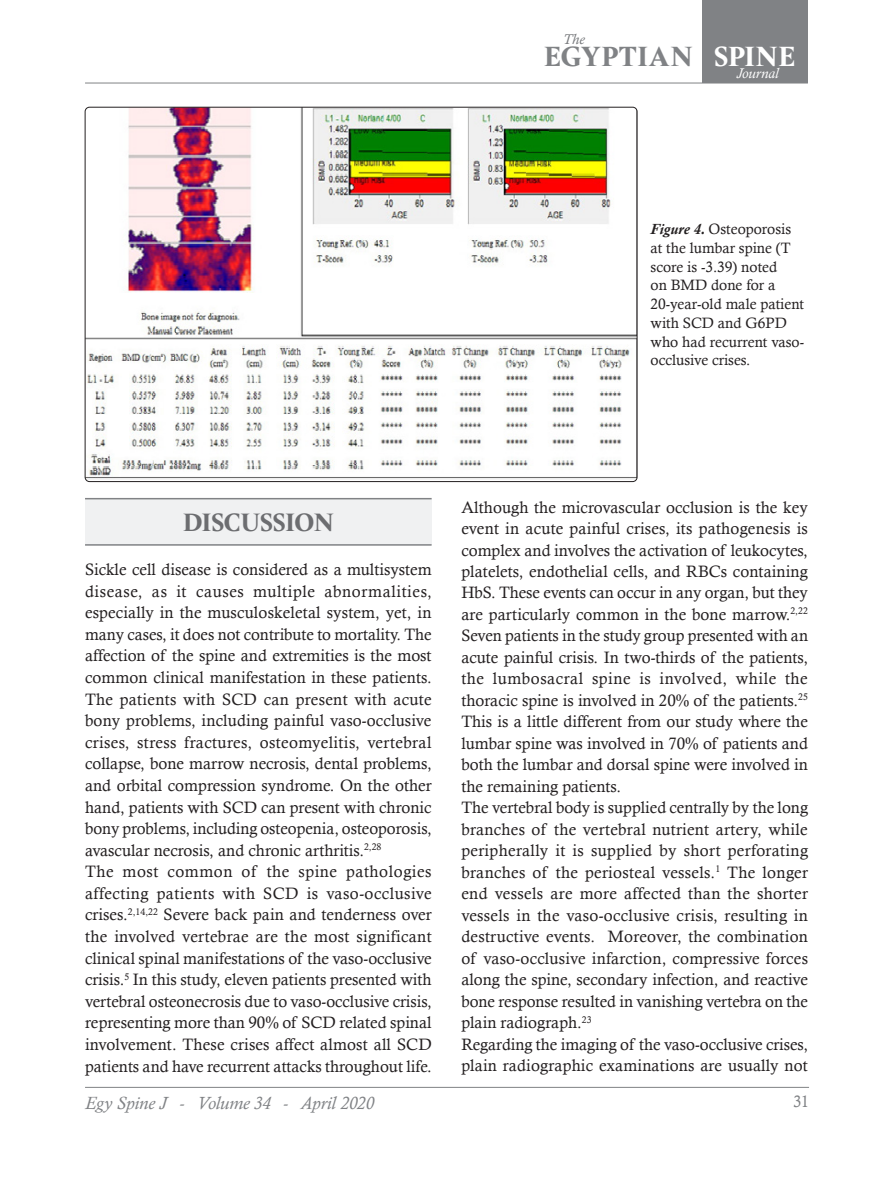
<style>
.page{position:relative;width:893px;height:1178px;background:#fff}
.page>*{position:absolute;margin:0;border:0;box-sizing:border-box;transform-origin:0 0}
.t1{font:800 29.85px "Hermann";letter-spacing:.005em;color:#808285}
.t2{font:800 27px "Hermann";letter-spacing:-.015em;color:#6c6d70}
.t3{font:italic 18px "Calisto";letter-spacing:-.005em;color:#808285}
.t4{font:16.5px/21.5px "Calisto";color:#231f20;text-align:justify}
.t5{font:16.5px "Calisto";color:#808285}
.Figures{font:15px/18.8px "Calisto";color:#231f20}
.t6{font:italic 14.4px "Calisto";color:#fff}
.t7{font:italic 14.4px "Calisto";color:#787a7d}
.s1{color:#fff}
.s2{font-weight:700;font-style:italic}
</style>
<div class="page">
<hr style="left:85px;top:1087px;width:724px;height:1px;background:#808285">
<hr style="left:85px;top:83px;width:723px;height:1px;background:#808285">
<div style="left:702px;top:0;width:106px;height:83px;background:#808285"></div>
<img style="left:85px;top:107px;width:552px;height:374px">
<div style="left:85px;top:499px;width:347px;height:46px;background:#f0f1f2"></div>
<hr style="left:85px;top:544px;width:347px;height:2px;background:#808285">
<hr style="left:85px;top:498px;width:347px;height:1px;background:#808285">
<p class="t7" style="left:563px;top:31px;width:23px">The</p>
<h1 class="t1" style="left:544px;top:34px;width:253px">EGYPTIAN <span class="s1">SPINE</span></h1>
<p class="t6" style="left:737px;top:64px;width:44px">Journal</p>
<p class="Figures" style="left:651px;top:219px;width:155px"><span class="s2">Figure 4.</span> Osteoporosis at the lumbar spine (T score is -3.39) noted<br>on BMD done for a<br>20-year-old male patient with SCD and G6PD who had recurrent vaso&shy;occlusive crises.</p>
<p class="t2" style="left:183px;top:501px;width:153px">DISCUSSION</p>
<p class="t4" style="left:85px;top:558px;width:348px">Sickle cell disease is considered as a multisystem disease, as it causes multiple abnormalities, especially in the musculoskeletal system, yet, in many cases, it does not contribute to mortality. The affection of the spine and extremities is the most common clinical manifestation in these patients.<br>The patients with SCD can present with acute bony problems, including painful vaso-occlusive crises, stress fractures, osteomyelitis, vertebral collapse, bone marrow necrosis, dental problems, and orbital compression syndrome. On the other hand, patients with SCD can present with chronic bony problems, including osteopenia, osteoporosis, avascular necrosis, and chronic arthritis.<sup>2,28</sup></p>
<p class="t4" style="left:85px;top:861px;width:348px">The most common of the spine pathologies affecting patients with SCD is vaso-occlusive crises.<sup>2,14,22</sup> Severe back pain and tenderness over the involved vertebrae are the most significant clinical spinal manifestations of the vaso-occlusive crisis.<sup>5</sup> In this study, eleven patients presented with vertebral osteonecrosis due to vaso-occlusive crisis, representing more than 90% of SCD related spinal involvement. These crises affect almost all SCD patients and have recurrent attacks throughout life.</p>
<p class="t4" style="left:461px;top:496px;width:348px">Although the microvascular occlusion is the key event in acute painful crises, its pathogenesis is complex and involves the activation of leukocytes, platelets, endothelial cells, and RBCs containing HbS. These events can occur in any organ, but they are particularly common in the bone marrow.<sup>2,22<br></sup>Seven patients in the study group presented with an acute painful crisis. In two-thirds of the patients, the lumbosacral spine is involved, while the thoracic spine is involved in 20% of the patients.<sup>25<br></sup>This is a little different from our study where the lumbar spine was involved in 70% of patients and both the lumbar and dorsal spine were involved in the remaining patients.</p>
<p class="t4" style="left:461px;top:797px;width:348px">The vertebral body is supplied centrally by the long branches of the vertebral nutrient artery, while peripherally it is supplied by short perforating branches of the periosteal vessels.<sup>1</sup> The longer end vessels are more affected than the shorter vessels in the vaso-occlusive crisis, resulting in destructive events. Moreover, the combination of vaso-occlusive infarction, compressive forces along the spine, secondary infection, and reactive bone response resulted in vanishing vertebra on the plain radiograph.<sup>23</sup></p>
<p class="t4" style="left:461px;top:1033px;width:348px">Regarding the imaging of the vaso-occlusive crises, plain radiographic examinations are usually not</p>
<p class="t3" style="left:85px;top:1092px;width:290px">Egy Spine J - Volume 34 - April 2020</p>
<p class="t5" style="left:793px;top:1092px;width:17px">31</p>
</div>
